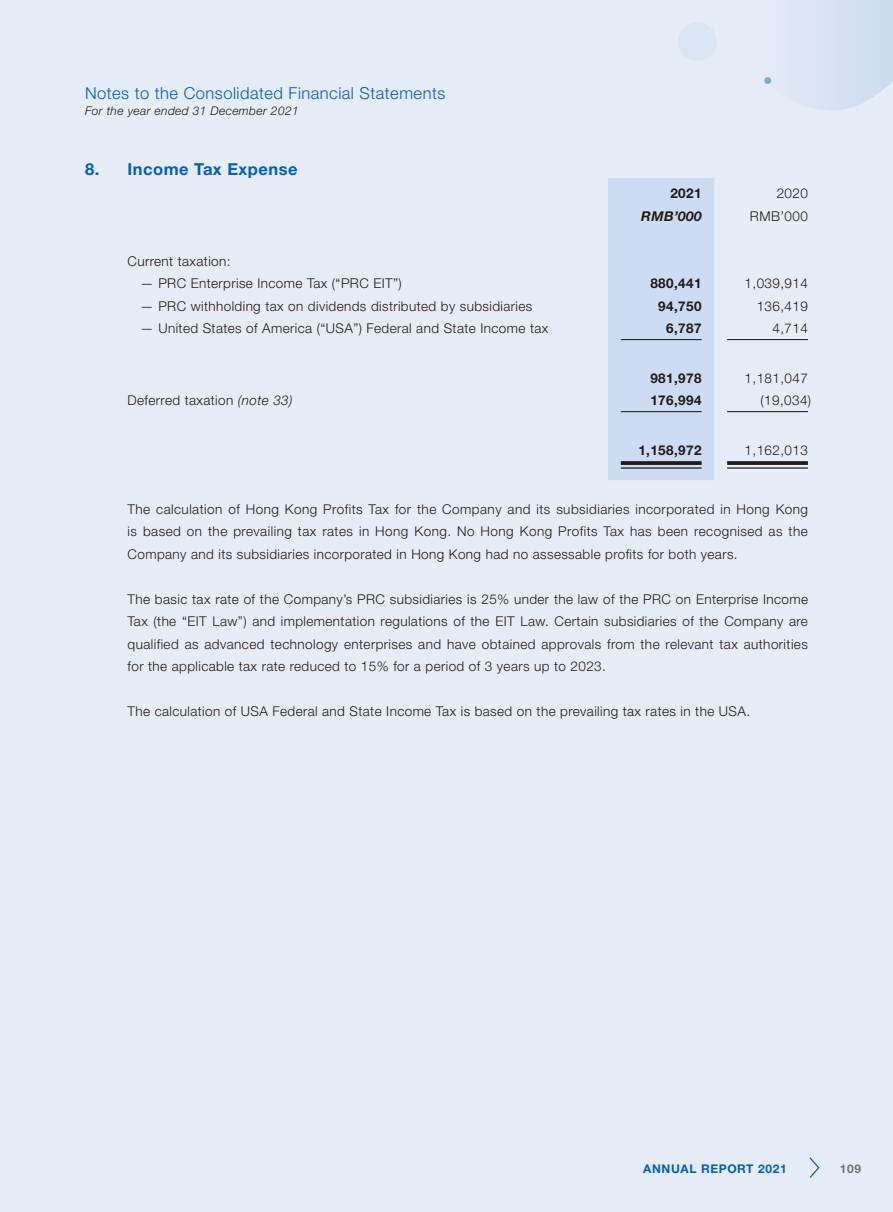
<style>
.page{position:relative;width:893px;height:1212px;background:#e7edf8}
.page>*{position:absolute;margin:0;border:0;box-sizing:border-box;transform-origin:0 0}
.t1{font:300 16.5px "Helvetica Neue LT Std";letter-spacing:.03em;color:#005fb9}
.t2{font:700 16.5px "Helvetica Neue LT Std";letter-spacing:.03em;color:#005fb9}
.t3{font:300 13.5px/22.5px "Helvetica Neue LT Std";letter-spacing:.03em;color:#231916;text-align:justify}
.t4{font:700 13.5px "Helvetica Neue LT Std";letter-spacing:.03em;color:#231916}
.t5{font:italic 700 13.5px "Helvetica Neue LT Std";letter-spacing:.03em;color:#231916}
.t6{font:italic 300 12px "Helvetica Neue LT Std";letter-spacing:.03em;color:#231916}
.t7{font:700 12px "Helvetica Neue LT Std";letter-spacing:.05em;color:#005fb9}
.t8{font:700 12px "Helvetica Neue LT Std";color:#727272}
.s1{font-style:italic}
</style>
<div class="page">
<svg style="left:764px;top:0;width:129px;height:110px"></svg>
<div style="left:764px;top:77px;width:7px;height:7px;background:#74aadd;border-radius:50%"></div>
<div style="left:678px;top:23px;width:38px;height:38px;background:#dae5f5;border-radius:50%"></div>
<svg style="left:809px;top:1157px;width:11px;height:21px"></svg>
<div style="left:608px;top:178px;width:106px;height:302px;background:#ccdcf2"></div>
<hr style="left:621px;top:339px;width:81px;height:1px;background:#231916">
<hr style="left:727px;top:339px;width:81px;height:1px;background:#231916">
<hr style="left:621px;top:411px;width:81px;height:1px;background:#231916">
<hr style="left:727px;top:411px;width:81px;height:1px;background:#231916">
<svg style="left:621px;top:461px;width:81px;height:4px"></svg>
<hr style="left:621px;top:467px;width:81px;height:2px;background:#231916">
<svg style="left:727px;top:461px;width:81px;height:4px"></svg>
<hr style="left:727px;top:467px;width:81px;height:2px;background:#231916">
<p class="t1" style="left:85px;top:83px;width:362px">Notes to the Consolidated Financial Statements</p>
<p class="t6" style="left:85px;top:103px;width:215px">For the year ended 31 December 2021</p>
<p class="t2" style="left:85px;top:159px;width:214px">8. Income Tax Expense</p>
<p class="t4" style="left:670px;top:185px;width:33px">2021</p>
<p class="t3" style="left:777px;top:182px;width:33px">2020</p>
<p class="t5" style="left:641px;top:208px;width:62px">RMB’000</p>
<p class="t3" style="left:750px;top:204px;width:59px">RMB’000</p>
<p class="t3" style="left:128px;top:249px;width:105px">Current taxation:</p>
<p class="t3" style="left:140px;top:272px;width:263px">— PRC Enterprise Income Tax (“PRC EIT”)</p>
<p class="t4" style="left:650px;top:275px;width:53px">880,441</p>
<p class="t3" style="left:745px;top:272px;width:65px">1,039,914</p>
<p class="t3" style="left:140px;top:294px;width:393px">— PRC withholding tax on dividends distributed by subsidiaries</p>
<p class="t4" style="left:658px;top:298px;width:45px">94,750</p>
<p class="t3" style="left:757px;top:294px;width:53px">136,419</p>
<p class="t3" style="left:140px;top:317px;width:409px">— United States of America (“USA”) Federal and State Income tax</p>
<p class="t4" style="left:666px;top:320px;width:37px">6,787</p>
<p class="t3" style="left:772px;top:317px;width:37px">4,714</p>
<p class="t4" style="left:650px;top:370px;width:53px">981,978</p>
<p class="t3" style="left:745px;top:366px;width:65px">1,181,047</p>
<p class="t3" style="left:128px;top:389px;width:167px">Deferred taxation <span class="s1">(note 33)</span></p>
<p class="t4" style="left:650px;top:392px;width:53px">176,994</p>
<p class="t3" style="left:761px;top:389px;width:52px">(19,034)</p>
<p class="t4" style="left:638px;top:442px;width:65px">1,158,972</p>
<p class="t3" style="left:745px;top:438px;width:65px">1,162,013</p>
<p class="t3" style="left:128px;top:497px;width:682px">The calculation of Hong Kong Profits Tax for the Company and its subsidiaries incorporated in Hong Kong is based on the prevailing tax rates in Hong Kong. No Hong Kong Profits Tax has been recognised as the Company and its subsidiaries incorporated in Hong Kong had no assessable profits for both years.</p>
<p class="t3" style="left:128px;top:587px;width:682px">The basic tax rate of the Company’s PRC subsidiaries is 25% under the law of the PRC on Enterprise Income Tax (the “EIT Law”) and implementation regulations of the EIT Law. Certain subsidiaries of the Company are qualified as advanced technology enterprises and have obtained approvals from the relevant tax authorities for the applicable tax rate reduced to 15% for a period of 3 years up to 2023.</p>
<p class="t3" style="left:128px;top:700px;width:624px">The calculation of USA Federal and State Income Tax is based on the prevailing tax rates in the USA.</p>
<p class="t7" style="left:643px;top:1162px;width:145px">ANNUAL REPORT 2021</p>
<p class="t8" style="left:840px;top:1162px;width:23px">109</p>
</div>
